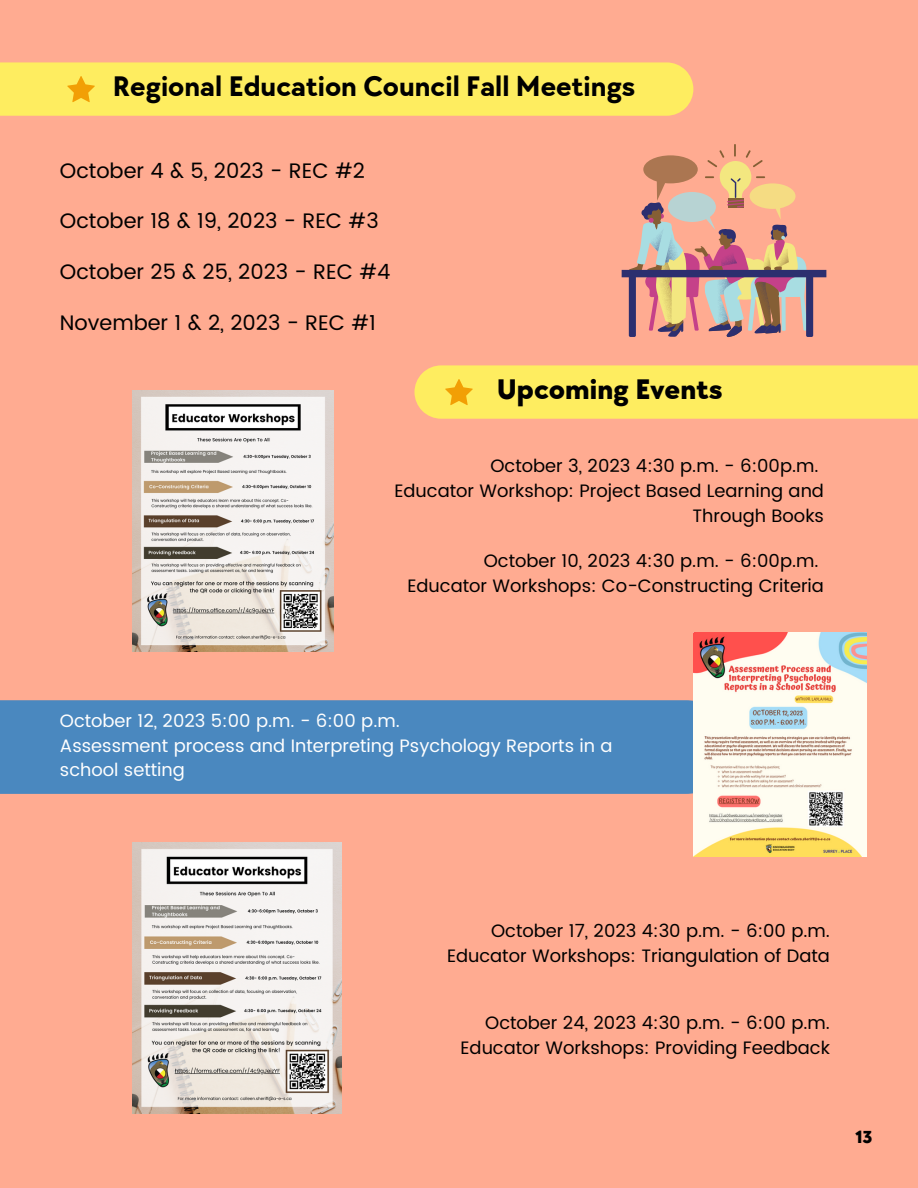
<style>
.page{position:relative;width:918px;height:1188px;background:#ffab91}
.page>*{position:absolute;margin:0;border:0;box-sizing:border-box;transform-origin:0 0}
.t1{font:700 29.25px "TT Chocolates";color:#000}
.t2{font:800 29.25px "TT Chocolates";color:#000}
.t3{font:21px "Poppins";color:#000}
.t4{font:18px/24.8px "Poppins";color:#000;text-align:right}
.t5{font:18px/24.8px "Poppins";color:#fefefe}
.t6{font:800 18px "TT Chocolates";color:#000}
</style>
<div class="page">
<div style="left:414px;top:365px;width:504px;height:54px;background:#feed60"></div>
<div style="left:0;top:700px;width:693px;height:94px;background:#4a88bf"></div>
<img style="left:693px;top:632px;width:174px;height:224px">
<div style="left:0;top:62px;width:693px;height:54px;background:#feed60"></div>
<svg style="left:622px;top:144px;width:204px;height:193px"></svg>
<img style="left:132px;top:842px;width:209px;height:271px">
<img style="left:132px;top:391px;width:202px;height:261px">
<p class="t1" style="left:113px;top:70px;width:524px">Regional Education Council Fall Meetings</p>
<p class="t3" style="left:60px;top:158px;width:307px">October 4 &amp; 5, 2023 - REC #2</p>
<p class="t3" style="left:60px;top:209px;width:320px">October 18 &amp; 19, 2023 - REC #3</p>
<p class="t3" style="left:60px;top:260px;width:332px">October 25 &amp; 25, 2023 - REC #4</p>
<p class="t3" style="left:60px;top:310px;width:318px">November 1 &amp; 2, 2023 - REC #1</p>
<p class="t2" style="left:497px;top:373px;width:227px">Upcoming Events</p>
<p class="t4" style="left:491px;top:453px;width:330px">October 3, 2023 4:30 p.m. - 6:00p.m.</p>
<p class="t4" style="left:394px;top:478px;width:431px">Educator Workshop: Project Based Learning and<br>Through Books</p>
<p class="t4" style="left:484px;top:549px;width:336px">October 10, 2023 4:30 p.m. - 6:00p.m.</p>
<p class="t4" style="left:408px;top:574px;width:418px">Educator Workshops: Co-Constructing Criteria</p>
<p class="t5" style="left:60px;top:708px;width:341px">October 12, 2023 5:00 p.m. - 6:00 p.m.</p>
<p class="t5" style="left:60px;top:733px;width:554px">Assessment process and Interpreting Psychology Reports in a school setting</p>
<p class="t4" style="left:491px;top:919px;width:340px">October 17, 2023 4:30 p.m. - 6:00 p.m.</p>
<p class="t4" style="left:447px;top:943px;width:384px">Educator Workshops: Triangulation of Data</p>
<p class="t4" style="left:485px;top:1011px;width:346px">October 24, 2023 4:30 p.m. - 6:00 p.m.</p>
<p class="t4" style="left:461px;top:1035px;width:371px">Educator Workshops: Providing Feedback</p>
<p class="t6" style="left:856px;top:1127px;width:19px">13</p>
</div>
